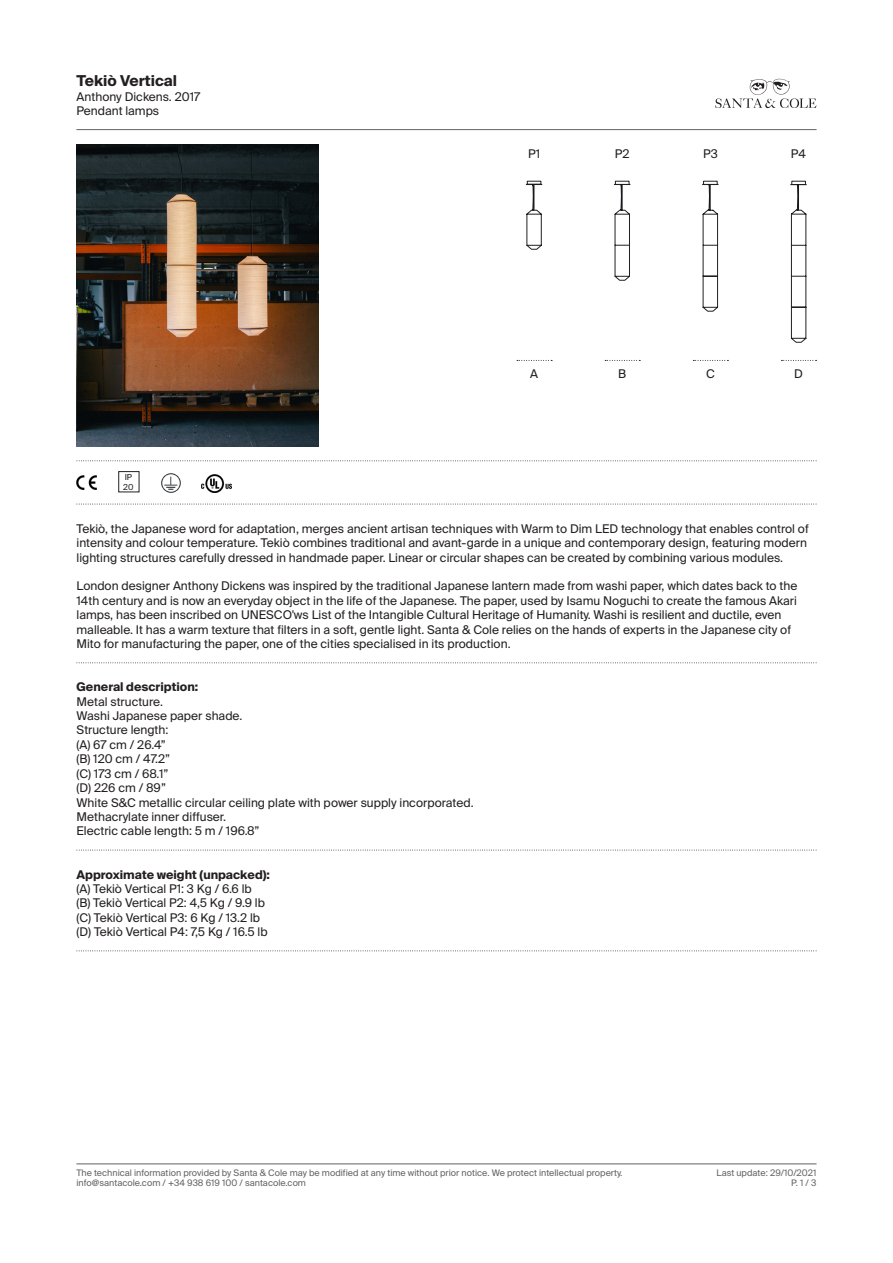
<style>
.page{position:relative;width:893px;height:1263px;background:#fff}
.page>*{position:absolute;margin:0;border:0;box-sizing:border-box;transform-origin:0 0}
.t1{font:700 15px "Suisse Intl";color:#231f20}
.t2{font:12px/14.4px "Suisse Intl";color:#231f20}
.t3{font:700 12px/14.4px "Suisse Intl";color:#231f20}
.t4{font:9px "Suisse Intl";color:#636366}
.t5{font:8.25px "Suisse Intl";color:#231f20}
.s1{font-weight:400}
</style>
<div class="page">
<svg style="left:715px;top:79px;width:101px;height:29px"></svg>
<hr style="left:77px;top:129px;width:739px;height:1px;background:#636366">
<hr style="left:77px;top:1163px;width:739px;height:1px;background:#636366">
<img style="left:77px;top:144px;width:242px;height:302px">
<svg style="left:77px;top:460px;width:740px;height:1px"></svg>
<svg style="left:77px;top:504px;width:740px;height:1px"></svg>
<svg style="left:77px;top:950px;width:740px;height:1px"></svg>
<svg style="left:77px;top:662px;width:740px;height:1px"></svg>
<img style="left:77px;top:475px;width:19px;height:14px">
<svg style="left:781px;top:360px;width:35px;height:1px"></svg>
<svg style="left:693px;top:360px;width:35px;height:1px"></svg>
<svg style="left:605px;top:360px;width:35px;height:1px"></svg>
<svg style="left:517px;top:360px;width:35px;height:1px"></svg>
<svg style="left:526px;top:184px;width:16px;height:66px"></svg>
<svg style="left:614px;top:184px;width:16px;height:97px"></svg>
<svg style="left:702px;top:184px;width:16px;height:128px"></svg>
<svg style="left:791px;top:184px;width:15px;height:159px"></svg>
<img style="left:162px;top:474px;width:18px;height:18px">
<img style="left:202px;top:474px;width:29px;height:18px">
<svg style="left:77px;top:850px;width:740px;height:1px"></svg>
<p class="t1" style="left:77px;top:72px;width:102px">Tekiò Vertical</p>
<p class="t2" style="left:77px;top:89px;width:125px">Anthony Dickens. 2017<br>Pendant lamps</p>
<p class="t5" style="left:125px;top:472px;width:9px">IP</p>
<p class="t5" style="left:123px;top:482px;width:12px">20</p>
<p class="t2" style="left:528px;top:147px;width:14px">P1</p>
<p class="t2" style="left:615px;top:147px;width:16px">P2</p>
<p class="t2" style="left:703px;top:147px;width:16px">P3</p>
<p class="t2" style="left:791px;top:147px;width:17px">P4</p>
<p class="t2" style="left:530px;top:366px;width:9px">A</p>
<p class="t2" style="left:618px;top:366px;width:10px">B</p>
<p class="t2" style="left:706px;top:366px;width:10px">C</p>
<p class="t2" style="left:794px;top:366px;width:10px">D</p>
<p class="t2" style="left:77px;top:521px;width:734px">Tekiò, the Japanese word for adaptation, merges ancient artisan techniques with Warm to Dim LED technology that enables control of intensity and colour temperature. Tekiò combines traditional and avant-garde in a unique and contemporary design, featuring modern lighting structures carefully dressed in handmade paper. Linear or circular shapes can be created by combining various modules.</p>
<p class="t2" style="left:77px;top:579px;width:722px">London designer Anthony Dickens was inspired by the traditional Japanese lantern made from washi paper, which dates back to the 14th century and is now an everyday object in the life of the Japanese. The paper, used by Isamu Noguchi to create the famous Akari lamps, has been inscribed on UNESCO'ws List of the Intangible Cultural Heritage of Humanity. Washi is resilient and ductile, even malleable. It has a warm texture that filters in a soft, gentle light. Santa &amp; Cole relies on the hands of experts in the Japanese city of Mito for manufacturing the paper, one of the cities specialised in its production.</p>
<p class="t3" style="left:77px;top:680px;width:123px">General description:<br><span class="s1">Metal structure.</span></p>
<p class="t2" style="left:77px;top:709px;width:167px">Washi Japanese paper shade.</p>
<p class="t2" style="left:77px;top:723px;width:93px">Structure length:</p>
<p class="t2" style="left:77px;top:737px;width:91px">(A) 67 cm / 26.4”</p>
<p class="t2" style="left:77px;top:752px;width:95px">(B) 120 cm / 47.2”</p>
<p class="t2" style="left:77px;top:766px;width:93px">(C) 173 cm / 68.1”</p>
<p class="t2" style="left:77px;top:781px;width:91px">(D) 226 cm / 89”</p>
<p class="t2" style="left:77px;top:795px;width:399px">White S&amp;C metallic circular ceiling plate with power supply incorporated.</p>
<p class="t2" style="left:77px;top:809px;width:151px">Methacrylate inner diffuser.</p>
<p class="t2" style="left:77px;top:824px;width:184px">Electric cable length: 5 m / 196.8”</p>
<p class="t3" style="left:77px;top:867px;width:195px">Approximate weight (unpacked):</p>
<p class="t2" style="left:77px;top:881px;width:177px">(A) Tekiò Vertical P1: 3 Kg / 6.6 lb</p>
<p class="t2" style="left:77px;top:896px;width:190px">(B) Tekiò Vertical P2: 4,5 Kg / 9.9 lb</p>
<p class="t2" style="left:77px;top:910px;width:185px">(C) Tekiò Vertical P3: 6 Kg / 13.2 lb</p>
<p class="t2" style="left:77px;top:925px;width:193px">(D) Tekiò Vertical P4: 7,5 Kg / 16.5 lb</p>
<p class="t4" style="left:77px;top:1167px;width:547px">The technical information provided by Santa &amp; Cole may be modified at any time without prior notice. We protect intellectual property.</p>
<p class="t4" style="left:717px;top:1167px;width:101px">Last update: 29/10/2021</p>
<p class="t4" style="left:77px;top:1178px;width:231px">info@santacole.com / +34 938 619 100 / santacole.com</p>
<p class="t4" style="left:791px;top:1178px;width:27px">P. 1 / 3</p>
</div>
